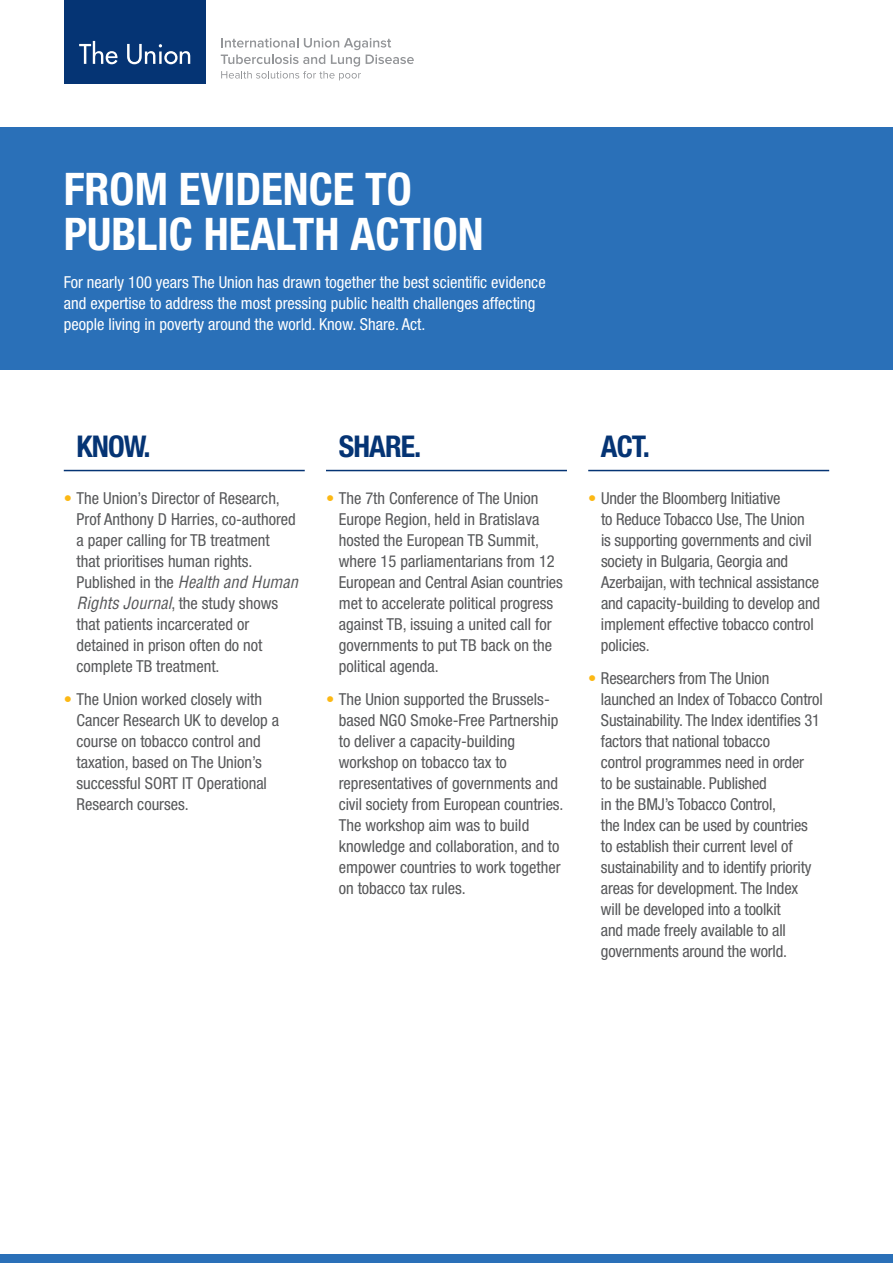
<style>
.page{position:relative;width:893px;height:1263px;background:#fff}
.page>*{position:absolute;margin:0;border:0;box-sizing:border-box;transform-origin:0 0}
.t1{font:700 condensed 45px/45px "Helvetica Neue";color:#fff}
.t2{font:700 condensed 30px "Helvetica Neue";letter-spacing:-.03em;color:#053474}
.t3{font:condensed 16.5px/21px "Helvetica Neue";color:#57585a}
.t4{font:condensed 16.5px/21px "Helvetica Neue";color:#fff}
.s1{color:#fcb814}
.s2{font-family:"Helvetica";font-style:italic}
</style>
<div class="page">
<div style="left:0;top:128px;width:893px;height:242px;background:#2a70b8"></div>
<hr style="left:64px;top:470px;width:241px;height:1px;background:#053474">
<hr style="left:326px;top:470px;width:241px;height:1px;background:#053474">
<hr style="left:588px;top:470px;width:241px;height:1px;background:#053474">
<div style="left:0;top:1254px;width:893px;height:9px;background:#2a70b8"></div>
<div style="left:64px;top:0;width:142px;height:84px;background:#053474"></div>
<svg style="left:79px;top:41px;width:38px;height:23px"></svg>
<svg style="left:127px;top:44px;width:63px;height:20px"></svg>
<svg style="left:221px;top:38px;width:193px;height:42px"></svg>
<h1 class="t1" style="left:64px;top:166px;width:421px">FROM EVIDENCE TO<br>PUBLIC HEALTH ACTION</h1>
<p class="t4" style="left:64px;top:272px;width:483px">For nearly 100 years The Union has drawn together the best scientific evidence and expertise to address the most pressing public health challenges affecting people living in poverty around the world. Know. Share. Act.</p>
<h2 class="t2" style="left:77px;top:428px;width:76px">KNOW.</h2>
<p class="t3" style="left:77px;top:487px;width:223px;text-indent:-13px"><span class="s1">•</span> The Union’s Director of Research,<br>Prof Anthony D Harries, co-authored a paper calling for TB treatment<br>that prioritises human rights.<br>Published in the <span class="s2">Health and Human<br>Rights Journal</span>, the study shows that patients incarcerated or detained in prison often do not complete TB treatment.</p>
<p class="t3" style="left:77px;top:689px;width:204px;text-indent:-13px"><span class="s1">•</span> The Union worked closely with<br>Cancer Research UK to develop a course on tobacco control and taxation, based on The Union’s successful SORT IT Operational<br>Research courses.</p>
<h2 class="t2" style="left:339px;top:428px;width:84px">SHARE.</h2>
<p class="t3" style="left:339px;top:487px;width:226px;text-indent:-13px"><span class="s1">•</span> The 7th Conference of The Union<br>Europe Region, held in Bratislava hosted the European TB Summit, where 15 parliamentarians from 12<br>European and Central Asian countries met to accelerate political progress against TB, issuing a united call for governments to put TB back on the political agenda.</p>
<p class="t3" style="left:339px;top:689px;width:226px;text-indent:-13px"><span class="s1">•</span> The Union supported the Brussels&shy;based NGO Smoke-Free Partnership to deliver a capacity-building workshop on tobacco tax to representatives of governments and civil society from European countries.<br>The workshop aim was to build knowledge and collaboration, and to empower countries to work together on tobacco tax rules.</p>
<h2 class="t2" style="left:601px;top:428px;width:50px">ACT.</h2>
<p class="t3" style="left:601px;top:487px;width:221px;text-indent:-13px"><span class="s1">•</span> Under the Bloomberg Initiative<br>to Reduce Tobacco Use, The Union<br>is supporting governments and civil society in Bulgaria, Georgia and<br>Azerbaijan, with technical assistance and capacity-building to develop and implement effective tobacco control policies.</p>
<p class="t3" style="left:601px;top:668px;width:223px;text-indent:-13px"><span class="s1">•</span> Researchers from The Union launched an Index of Tobacco Control Sustainability. The Index identifies 31 factors that national tobacco<br>control programmes need in order<br>to be sustainable. Published<br>in the BMJ’s Tobacco Control,<br>the Index can be used by countries to establish their current level of sustainability and to identify priority areas for development. The Index<br>will be developed into a toolkit<br>and made freely available to all governments around the world.</p>
</div>
